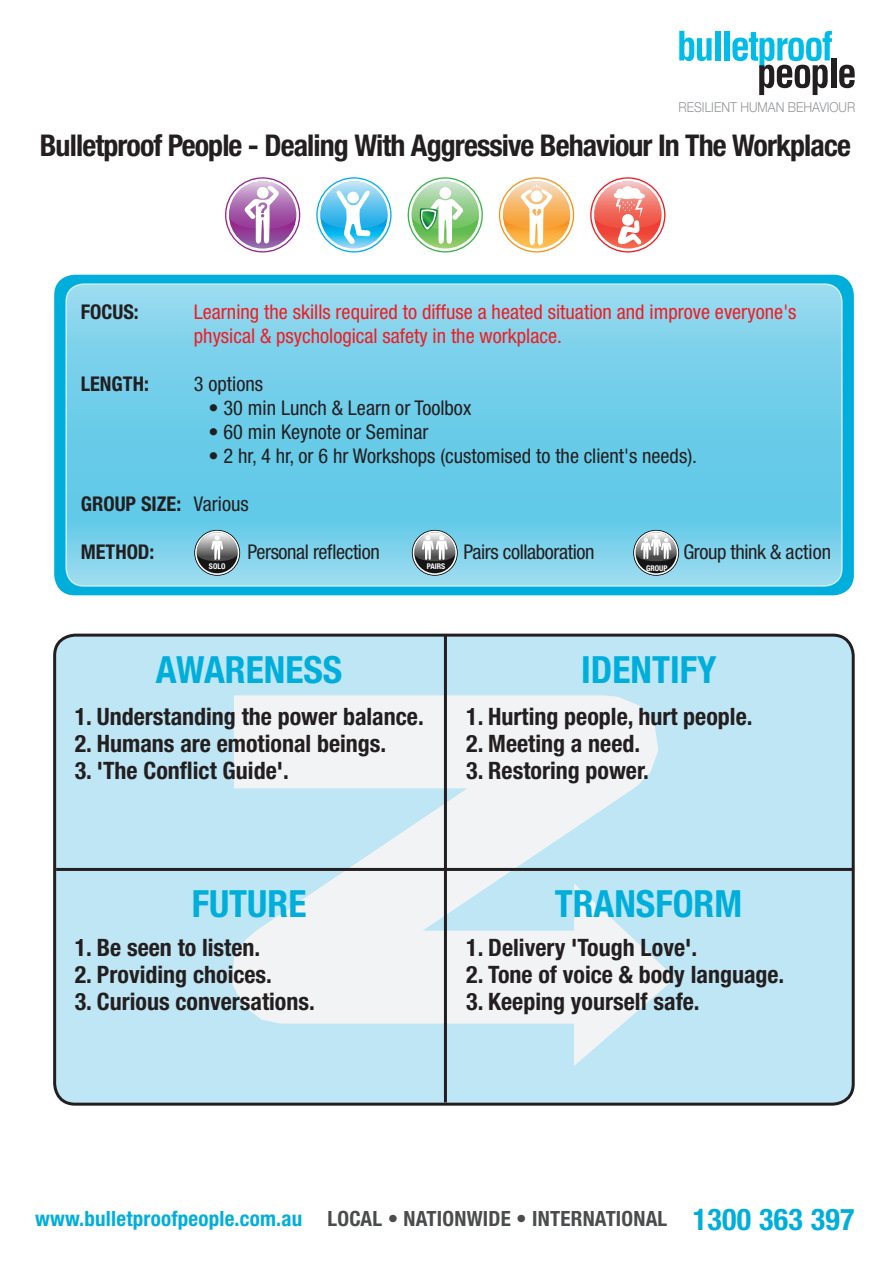
<style>
.page{position:relative;width:893px;height:1263px;background:#fff}
.page>*{position:absolute;margin:0;border:0;box-sizing:border-box;transform-origin:0 0}
.t1{font:700 condensed 37.5px "Helvetica Neue";color:#00aedc}
.t2{font:700 condensed 30px "Helvetica Neue";letter-spacing:-.03em;color:#231f20}
.t3{font:700 condensed 30px "Helvetica Neue";letter-spacing:.01em;color:#00aedc}
.t4{font:700 condensed 24px "Helvetica Neue";color:#231f20}
.t5{font:700 condensed 21px "Helvetica Neue";letter-spacing:.01em;color:#4b4c4d}
.t6{font:700 condensed 21px "Helvetica Neue";letter-spacing:.01em;color:#00aedc}
.t7{font:condensed 20.25px "Helvetica Neue";color:#231f20}
.t8{font:condensed 20.25px/24px "Helvetica Neue";color:#ee1d23}
.t9{font:condensed 20.25px "Helvetica Neue";letter-spacing:-.02em;color:#231f20}
.t10{font:700 condensed 20.25px "Helvetica Neue";color:#231f20}
.t11{font:300 13.65px "Helvetica Neue";color:#939598;scale:.9 1}
.t12{font:700 condensed 7.8px "Helvetica Neue";color:#fff}
</style>
<div class="page">
<svg style="left:225px;top:177px;width:75px;height:76px"></svg>
<svg style="left:226px;top:179px;width:73px;height:72px"></svg>
<svg style="left:229px;top:181px;width:67px;height:68px"></svg>
<svg style="left:229px;top:181px;width:67px;height:63px"></svg>
<svg style="left:408px;top:177px;width:75px;height:76px"></svg>
<svg style="left:409px;top:179px;width:73px;height:72px"></svg>
<svg style="left:412px;top:181px;width:67px;height:68px"></svg>
<svg style="left:412px;top:181px;width:67px;height:63px"></svg>
<svg style="left:316px;top:177px;width:76px;height:76px"></svg>
<div style="left:318px;top:179px;width:72px;height:72px;background:#fff;border-radius:50%"></div>
<svg style="left:320px;top:181px;width:68px;height:68px"></svg>
<svg style="left:320px;top:181px;width:68px;height:63px"></svg>
<svg style="left:590px;top:177px;width:75px;height:76px"></svg>
<svg style="left:591px;top:179px;width:73px;height:72px"></svg>
<svg style="left:594px;top:181px;width:68px;height:65px"></svg>
<svg style="left:499px;top:177px;width:75px;height:76px"></svg>
<svg style="left:500px;top:179px;width:73px;height:72px"></svg>
<svg style="left:503px;top:181px;width:67px;height:64px"></svg>
<div style="left:54px;top:275px;width:800px;height:320px;background:#00aedc;border-radius:21px"></div>
<svg style="left:66px;top:284px;width:776px;height:302px;background:#77d0ea"></svg>
<svg style="left:194px;top:530px;width:46px;height:46px"></svg>
<svg style="left:195px;top:531px;width:44px;height:44px"></svg>
<div style="left:197px;top:532px;width:41px;height:41px;background:#161516;border-radius:50%"></div>
<svg style="left:197px;top:532px;width:41px;height:32px"></svg>
<svg style="left:412px;top:530px;width:46px;height:46px"></svg>
<svg style="left:413px;top:531px;width:44px;height:44px"></svg>
<div style="left:414px;top:532px;width:41px;height:41px;background:#161516;border-radius:50%"></div>
<svg style="left:414px;top:532px;width:41px;height:32px"></svg>
<svg style="left:633px;top:530px;width:46px;height:46px"></svg>
<svg style="left:634px;top:531px;width:44px;height:44px"></svg>
<div style="left:636px;top:532px;width:41px;height:41px;background:#161516;border-radius:50%"></div>
<svg style="left:636px;top:532px;width:41px;height:32px"></svg>
<div style="left:55px;top:635px;width:798px;height:469px;background:#bfe6f4;border-radius:21px"></div>
<svg style="left:141px;top:695px;width:572px;height:411px"></svg>
<svg style="left:574px;top:883px;width:101px;height:183px"></svg>
<hr style="left:444px;top:635px;width:3px;height:467px;background:#231f20">
<hr style="left:56px;top:868px;width:798px;height:3px;background:#231f20">
<svg style="left:679px;top:31px;width:33px;height:30px"></svg>
<div style="left:715px;top:31px;width:5px;height:29px;background:#02bce8"></div>
<div style="left:724px;top:31px;width:5px;height:29px;background:#02bce8"></div>
<svg style="left:732px;top:31px;width:100px;height:64px"></svg>
<div style="left:831px;top:58px;width:5px;height:30px;background:#231f20"></div>
<svg style="left:839px;top:65px;width:16px;height:23px"></svg>
<p class="t11" style="left:678px;top:99px;width:198px">RESILIENT HUMAN BEHAVIOUR</p>
<p class="t2" style="left:40px;top:127px;width:813px">Bulletproof People - Dealing With Aggressive Behaviour In The Workplace</p>
<p class="t10" style="left:81px;top:300px;width:59px">FOCUS:</p>
<p class="t10" style="left:81px;top:372px;width:70px">LENGTH:</p>
<p class="t10" style="left:81px;top:492px;width:102px">GROUP SIZE:</p>
<p class="t10" style="left:81px;top:540px;width:75px">METHOD:</p>
<p class="t8" style="left:194px;top:300px;width:604px">Learning the skills required to diffuse a heated situation and improve everyone's physical &amp; psychological safety in the workplace.</p>
<p class="t7" style="left:194px;top:372px;width:71px">3 options</p>
<p class="t7" style="left:208px;top:396px;width:264px">• 30 min Lunch &amp; Learn or Toolbox</p>
<p class="t7" style="left:208px;top:420px;width:221px">• 60 min Keynote or Seminar</p>
<p class="t7" style="left:208px;top:444px;width:490px">• 2 hr, 4 hr, or 6 hr Workshops (customised to the client's needs).</p>
<p class="t7" style="left:194px;top:492px;width:56px">Various</p>
<p class="t9" style="left:247px;top:540px;width:134px">Personal reflection</p>
<p class="t9" style="left:463px;top:540px;width:132px">Pairs collaboration</p>
<p class="t9" style="left:683px;top:540px;width:149px">Group think &amp; action</p>
<p class="t12" style="left:209px;top:562px;width:18px">SOLO</p>
<p class="t12" style="left:427px;top:562px;width:20px">PAIRS</p>
<p class="t12" style="left:646px;top:563px;width:23px">GROUP</p>
<p class="t1" style="left:156px;top:646px;width:188px">AWARENESS</p>
<p class="t1" style="left:581px;top:646px;width:137px">IDENTIFY</p>
<p class="t4" style="left:75px;top:702px;width:351px">1. Understanding the power balance.</p>
<p class="t4" style="left:75px;top:729px;width:313px">2. Humans are emotional beings.</p>
<p class="t4" style="left:75px;top:756px;width:216px">3. 'The Conflict Guide'.</p>
<p class="t4" style="left:466px;top:702px;width:288px">1. Hurting people, hurt people.</p>
<p class="t4" style="left:466px;top:729px;width:176px">2. Meeting a need.</p>
<p class="t4" style="left:466px;top:756px;width:184px">3. Restoring power.</p>
<p class="t1" style="left:192px;top:881px;width:116px">FUTURE</p>
<p class="t1" style="left:555px;top:881px;width:189px">TRANSFORM</p>
<p class="t4" style="left:466px;top:933px;width:233px">1. Delivery 'Tough Love'.</p>
<p class="t4" style="left:466px;top:960px;width:320px">2. Tone of voice &amp; body language.</p>
<p class="t4" style="left:466px;top:987px;width:235px">3. Keeping yourself safe.</p>
<p class="t4" style="left:75px;top:933px;width:187px">1. Be seen to listen.</p>
<p class="t4" style="left:75px;top:960px;width:199px">2. Providing choices.</p>
<p class="t4" style="left:75px;top:987px;width:242px">3. Curious conversations.</p>
<p class="t6" style="left:35px;top:1206px;width:269px">www.bulletproofpeople.com.au</p>
<p class="t5" style="left:328px;top:1206px;width:341px">LOCAL • NATIONWIDE • INTERNATIONAL</p>
<p class="t3" style="left:693px;top:1201px;width:163px">1300 363 397</p>
</div>
